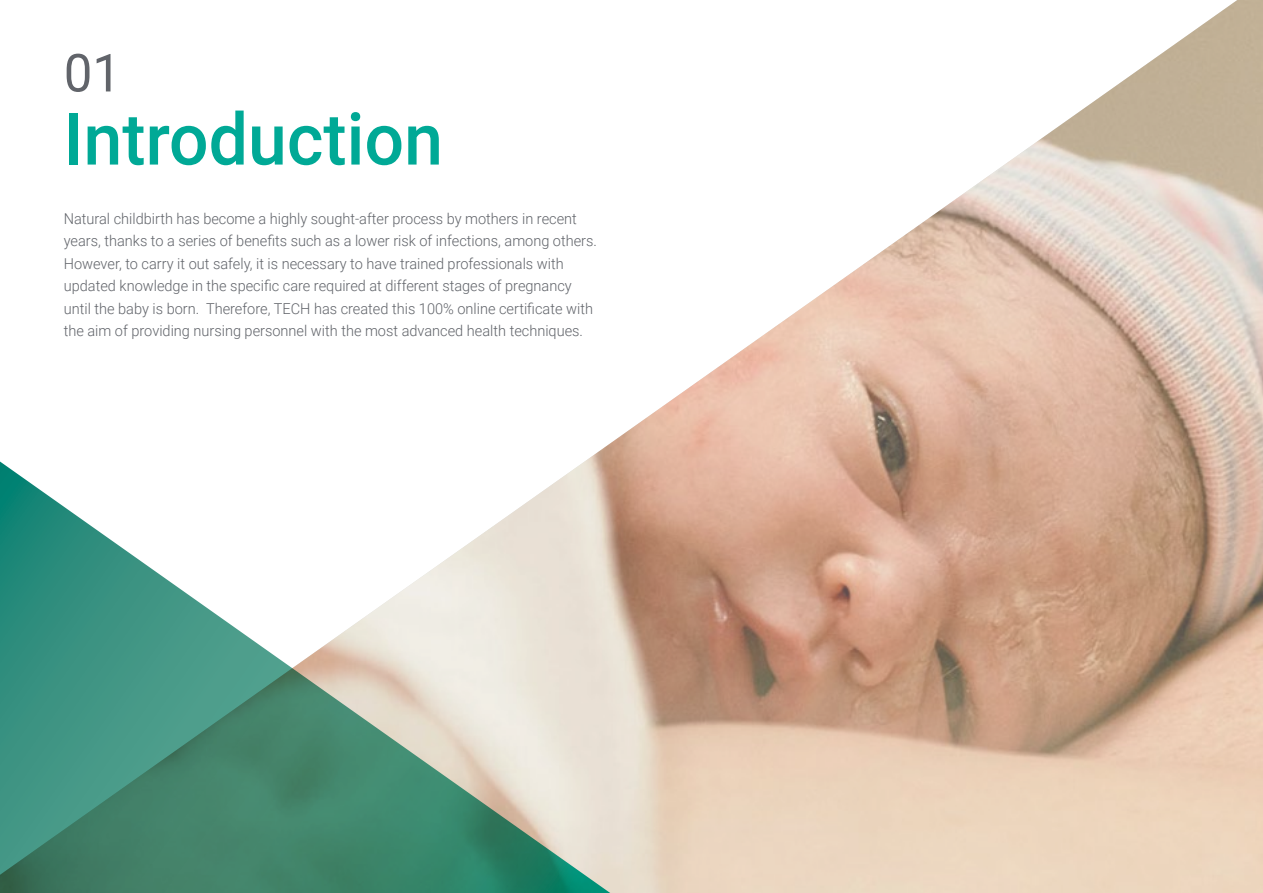
<style>
.page{position:relative;width:1263px;height:893px;background:#fff}
.page>*{position:absolute;margin:0;border:0;box-sizing:border-box;transform-origin:0 0}
.t1{font:500 72px "Roboto";color:#00a996}
.t2{font:52.5px "Roboto";color:#61646a}
.t3{font:300 15px/22.5px "Roboto";color:#61646a}
</style>
<div class="page">
<img style="left:606px;top:0;width:657px;height:893px">
<svg style="left:0;top:446px;width:640px;height:447px"></svg>
<h2 class="t2" style="left:64px;top:36px;width:59px">01</h2>
<h1 class="t1" style="left:64px;top:89px;width:381px">Introduction</h1>
<p class="t3" style="left:64px;top:207px;width:535px">Natural childbirth has become a highly sought-after process by mothers in recent years, thanks to a series of benefits such as a lower risk of infections, among others.<br>However, to carry it out safely, it is necessary to have trained professionals with updated knowledge in the specific care required at different stages of pregnancy until the baby is born. Therefore, TECH has created this 100% online certificate with the aim of providing nursing personnel with the most advanced health techniques.</p>
</div>
